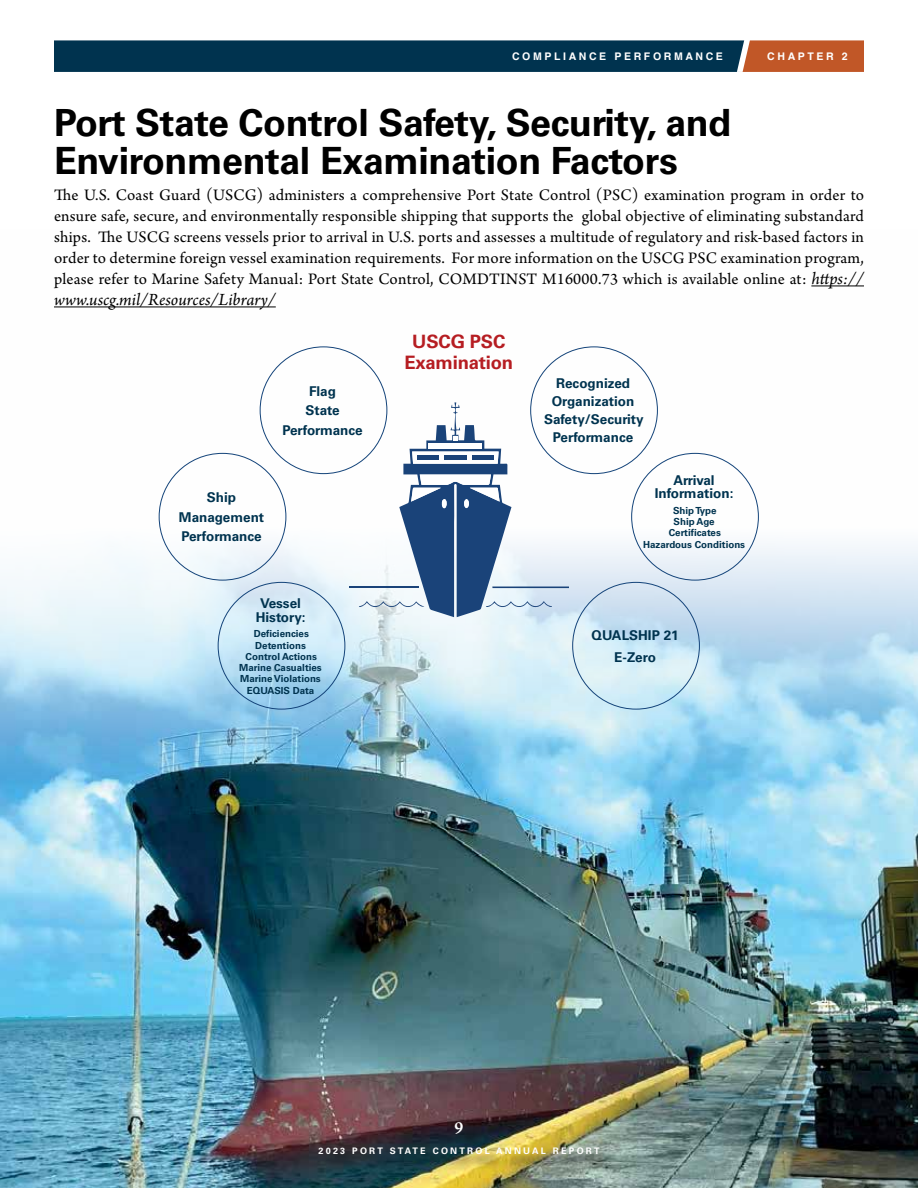
<style>
.page{position:relative;width:918px;height:1188px;background:#fff}
.page>*{position:absolute;margin:0;border:0;box-sizing:border-box;transform-origin:0 0}
.t1{font:700 37.5px/37.5px "Univers";letter-spacing:-.01em;color:#000}
.t2{font:700 18.45px/21px "Univers";letter-spacing:-.01em;color:#b61d22;text-align:center}
.t3{font:italic 18px "Arno Pro";letter-spacing:.005em;color:#000}
.t4{font:600 18px "Arno Pro";color:#fff}
.t5{font:16.8px/21px "Arno Pro";letter-spacing:.015em;color:#000;text-align:justify}
.t6{font:700 13.5px/19.5px "Univers";color:#00334f;text-align:center}
.t7{font:700 10.5px "Helvetica";letter-spacing:.25em;color:#fff}
.t8{font:700 9.75px/11.2px "Univers";color:#00334f;text-align:center}
.t9{font:700 9px "Univers";letter-spacing:.25em;color:#fff}
.s1{font-style:italic;font-size:18px}
</style>
<div class="page">
<img style="left:0;top:285px;width:918px;height:903px">
<div style="left:322px;top:1125px;width:295px;height:47px;background:#000;opacity:.75"></div>
<svg style="left:54px;top:40px;width:810px;height:32px;background:#203c4d"></svg>
<hr style="left:811px;top:286px;width:53px;height:1px;background:#000">
<hr style="left:54px;top:307px;width:222px;height:1px;background:#000">
<hr style="left:350px;top:587px;width:68px;height:1px;background:#1a4379">
<svg style="left:359px;top:402px;width:209px;height:215px"></svg>
<div style="left:444px;top:455px;width:22px;height:5px;background:#1a4379"></div>
<div style="left:472px;top:455px;width:22px;height:5px;background:#1a4379"></div>
<div style="left:417px;top:455px;width:21px;height:5px;background:#1a4379"></div>
<p class="t7" style="left:512px;top:50px;width:212px">COMPLIANCE PERFORMANCE</p>
<p class="t7" style="left:767px;top:50px;width:82px">CHAPTER 2</p>
<h1 class="t1" style="left:54px;top:104px;width:679px">Port State Control Safety, Security, and<br>Environmental Examination Factors</h1>
<p class="t5" style="left:54px;top:186px;width:812px">The U.S. Coast Guard (USCG) administers a comprehensive Port State Control (PSC) examination program in order to ensure safe, secure, and environmentally responsible shipping that supports the global objective of eliminating substandard ships. The USCG screens vessels prior to arrival in U.S. ports and assesses a multitude of regulatory and risk-based factors in order to determine foreign vessel examination requirements. For more information on the USCG PSC examination program, please refer to Marine Safety Manual: Port State Control, COMDTINST M16000.73 which is available online at: <span class="s1">https://</span></p>
<p class="t3" style="left:54px;top:290px;width:223px">www.uscg.mil/Resources/Library/</p>
<p class="t2" style="left:404px;top:331px;width:110px">USCG PSC<br>Examination</p>
<p class="t6" style="left:179px;top:488px;width:87px">Ship<br>Management<br>Performance</p>
<p class="t6" style="left:282px;top:381px;width:82px">Flag<br>State<br>Performance</p>
<p class="t6" style="left:544px;top:375px;width:101px;line-height:18px">Recognized<br>Organization<br>Safety/Security<br>Performance</p>
<p class="t6" style="left:655px;top:473px;width:80px;line-height:13.5px">Arrival<br>Information:</p>
<p class="t8" style="left:643px;top:505px;width:104px">Ship Type<br>Ship Age<br>Certificates<br>Hazardous Conditions</p>
<p class="t6" style="left:256px;top:597px;width:51px;line-height:13.5px">Vessel<br>History:</p>
<p class="t8" style="left:239px;top:628px;width:84px">Deficiencies<br>Detentions<br>Control Actions<br>Marine Casualties<br>Marine Violations<br>EQUASIS Data</p>
<p class="t6" style="left:591px;top:624px;width:89px;line-height:22.5px">QUALSHIP 21<br>E-Zero</p>
<p class="t4" style="left:455px;top:1117px;width:10px">9</p>
<p class="t9" style="left:319px;top:1145px;width:282px">2023 PORT STATE CONTROL ANNUAL REPORT</p>
</div>
